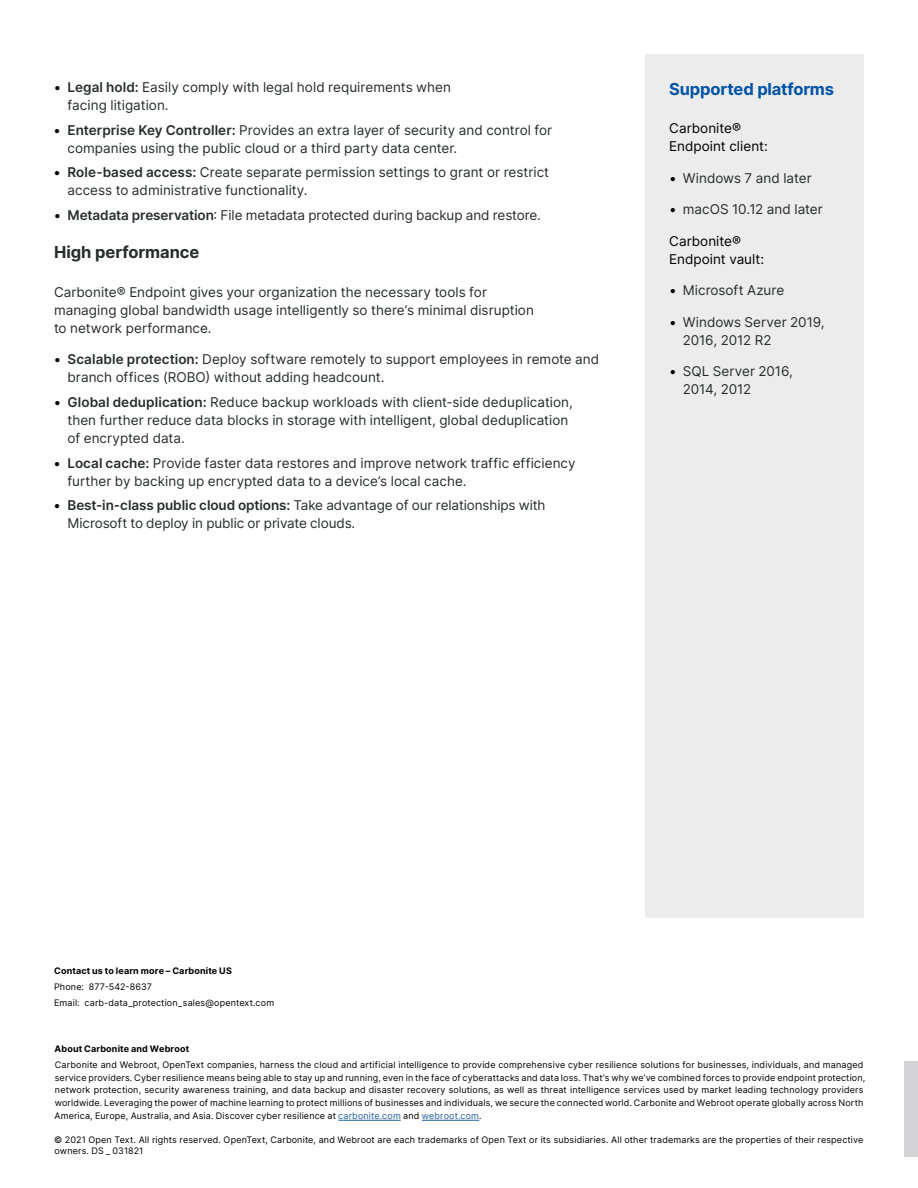
<style>
.page{position:relative;width:918px;height:1188px;background:#fff}
.page>*{position:absolute;margin:0;border:0;box-sizing:border-box;transform-origin:0 0}
.t1{font:700 16.5px "Inter";letter-spacing:-.01em;color:#0053a5}
.t2{font:700 16.5px "Inter";letter-spacing:-.005em;color:#262d2d}
.t3{font:13.5px/18px "Inter";color:#262d2d}
.t4{font:13.5px/18px "Inter";color:#000}
.t5{font:9px/12.8px "Inter";letter-spacing:.02em;color:#000}
.t6{font:700 9px "Inter";letter-spacing:.02em;color:#000}
.s1{font-weight:600;color:#000}
.s2{font-weight:600}
.s3{color:#000}
.s4{color:#215e9e}
</style>
<div class="page">
<hr style="left:338px;top:1120px;width:63px;height:1px;background:#215e9e">
<hr style="left:422px;top:1120px;width:57px;height:1px;background:#215e9e">
<div style="left:904px;top:1062px;width:14px;height:95px;background:#d4d4d6"></div>
<div style="left:645px;top:54px;width:219px;height:864px;background:#edeced"></div>
<p class="t3" style="left:67px;top:78px;width:385px;text-indent:-13px"><span class="s1">•</span> <span class="s2">Legal hold:</span> Easily comply with legal hold requirements when facing litigation.</p>
<p class="t3" style="left:67px;top:120px;width:486px;text-indent:-14px"><span class="s1">•</span> <span class="s2">Enterprise Key Controller:</span> Provides an extra layer of security and control for companies using the public cloud or a third party data center.</p>
<p class="t3" style="left:68px;top:163px;width:483px;text-indent:-14px"><span class="s1">•</span> <span class="s2">Role-based access:</span> Create separate permission settings to grant or restrict access to administrative functionality.</p>
<p class="t3" style="left:54px;top:206px;width:488px"><span class="s1">•</span> <span class="s2">Metadata preservation</span>: File metadata protected during backup and restore.</p>
<p class="t2" style="left:54px;top:240px;width:147px">High performance</p>
<p class="t3" style="left:54px;top:282px;width:481px">Carbonite® Endpoint gives your organization the necessary tools for managing global bandwidth usage intelligently so there’s minimal disruption to network performance.</p>
<p class="t3" style="left:68px;top:350px;width:533px;text-indent:-14px"><span class="s1">•</span> <span class="s2">Scalable protection:</span> Deploy software remotely to support employees in remote and branch offices (ROBO) without adding headcount.</p>
<p class="t3" style="left:67px;top:393px;width:507px;text-indent:-13px"><span class="s1">•</span> <span class="s2">Global deduplication:</span> Reduce backup workloads with client-side deduplication, then further reduce data blocks in storage with intelligent, global deduplication of encrypted data.</p>
<p class="t3" style="left:67px;top:453px;width:510px;text-indent:-14px"><span class="s1">•</span> <span class="s2">Local cache:</span> Provide faster data restores and improve network traffic efficiency further by backing up encrypted data to a device’s local cache.</p>
<p class="t3" style="left:67px;top:496px;width:480px;text-indent:-14px"><span class="s1">•</span> <span class="s2">Best-in-class public cloud options:</span> Take advantage of our relationships with<br>Microsoft to deploy in public or private clouds.</p>
<p class="t1" style="left:669px;top:77px;width:166px">Supported platforms</p>
<p class="t4" style="left:669px;top:119px;width:100px">Carbonite®<br>Endpoint client:</p>
<p class="t3" style="left:669px;top:168px;width:144px"><span class="s3">•</span> Windows 7 and later</p>
<p class="t3" style="left:669px;top:200px;width:155px"><span class="s3">•</span> macOS 10.12 and later</p>
<p class="t4" style="left:669px;top:231px;width:96px">Carbonite®<br>Endpoint vault:</p>
<p class="t3" style="left:669px;top:281px;width:117px"><span class="s3">•</span> Microsoft Azure</p>
<p class="t3" style="left:683px;top:312px;width:143px;text-indent:-14px"><span class="s3">•</span> Windows Server 2019,<br>2016, 2012 R2</p>
<p class="t3" style="left:683px;top:362px;width:112px;text-indent:-14px"><span class="s3">•</span> SQL Server 2016,<br>2014, 2012</p>
<p class="t6" style="left:54px;top:964px;width:179px">Contact us to learn more – Carbonite US</p>
<p class="t5" style="left:54px;top:978px;width:222px;line-height:16px">Phone: 877-542-8637<br>Email: carb-data_protection_sales@opentext.com</p>
<p class="t6" style="left:55px;top:1042px;width:136px">About Carbonite and Webroot</p>
<p class="t5" style="left:54px;top:1058px;width:813px">Carbonite and Webroot, OpenText companies, harness the cloud and artificial intelligence to provide comprehensive cyber resilience solutions for businesses, individuals, and managed service providers. Cyber resilience means being able to stay up and running, even in the face of cyberattacks and data loss. That’s why we’ve combined forces to provide endpoint protection, network protection, security awareness training, and data backup and disaster recovery solutions, as well as threat intelligence services used by market leading technology providers worldwide. Leveraging the power of machine learning to protect millions of businesses and individuals, we secure the connected world. Carbonite and Webroot operate globally across North America, Europe, Australia, and Asia. Discover cyber resilience at <span class="s4">carbonite.com</span> and <span class="s4">webroot.com</span>.</p>
<p class="t5" style="left:54px;top:1134px;width:811px;line-height:10.8px">© 2021 Open Text. All rights reserved. OpenText, Carbonite, and Webroot are each trademarks of Open Text or its subsidiaries. All other trademarks are the properties of their respective owners. DS _ 031821</p>
</div>
